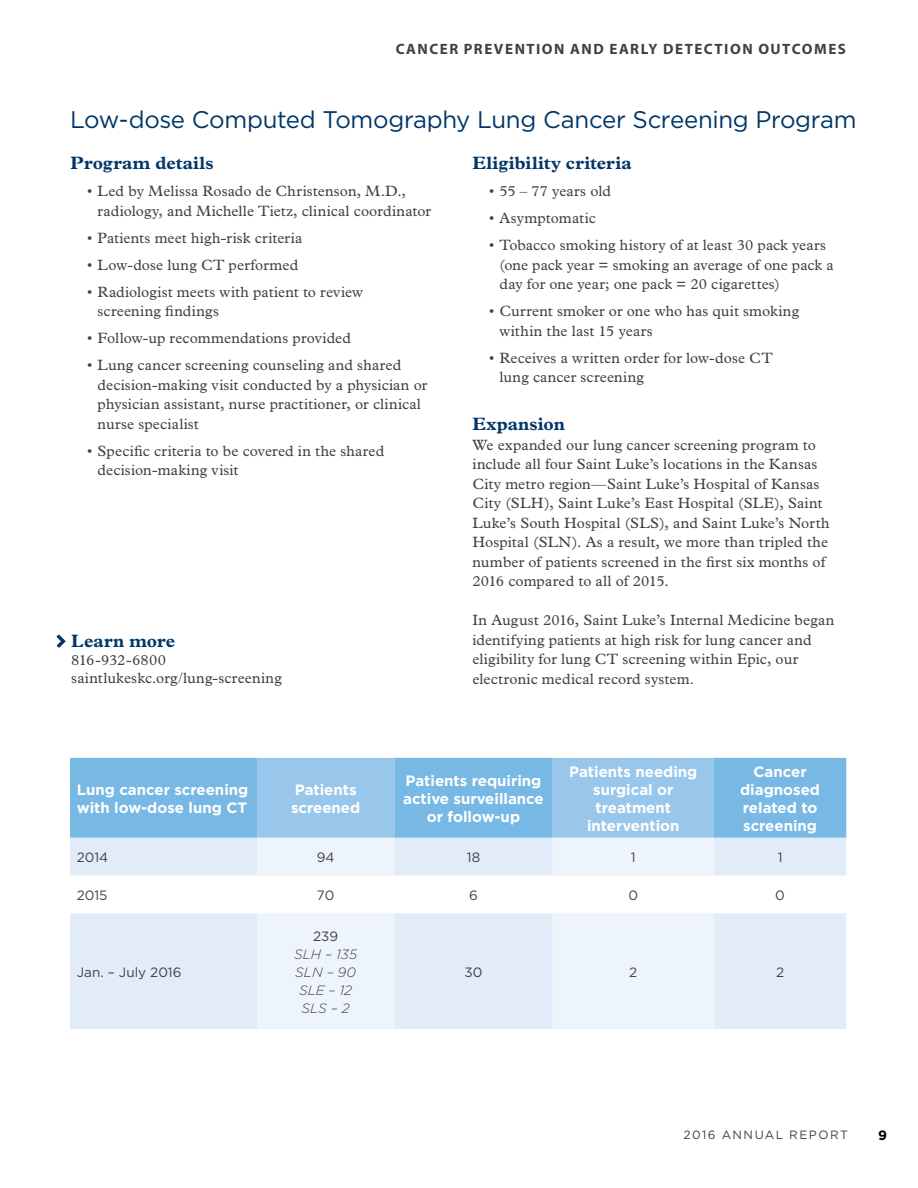
<style>
.page{position:relative;width:918px;height:1188px;background:#fff}
.page>*{position:absolute;margin:0;border:0;box-sizing:border-box;transform-origin:0 0}
.t1{font:24px "Gotham";letter-spacing:-.015em;color:#003768}
.t2{font:700 18px "Plantin Std";letter-spacing:.01em;color:#003768}
.t3{font:15px/19.5px "Plantin Std";letter-spacing:.01em;color:#414042}
.t4{font:700 15px/18px "Gotham";color:#fff;text-align:center}
.t5{font:700 15px "Myriad Pro";letter-spacing:.1em;color:#414042}
.t6{font:13.5px "Gotham";color:#414042}
.t7{font:italic 300 13.5px/18px "Gotham";color:#414042;text-align:center}
.t8{font:700 13.5px "Gotham";color:#000}
.t9{font:12px "Gotham";letter-spacing:.12em;color:#414042}
</style>
<div class="page">
<svg style="left:56px;top:635px;width:10px;height:13px"></svg>
<div style="left:70px;top:758px;width:776px;height:80px;background:#78b8e5"></div>
<svg style="left:257px;top:758px;width:457px;height:80px;background:#8ec2e9"></svg>
<svg style="left:70px;top:838px;width:776px;height:191px;fill:#e1ecf8"></svg>
<svg style="left:257px;top:838px;width:457px;height:191px;fill:#eef4fb"></svg>
<p class="t5" style="left:396px;top:39px;width:452px">CANCER PREVENTION AND EARLY DETECTION OUTCOMES</p>
<h1 class="t1" style="left:70px;top:106px;width:788px">Low-dose Computed Tomography Lung Cancer Screening Program</h1>
<p class="t2" style="left:472px;top:152px;width:161px">Eligibility criteria</p>
<p class="t3" style="left:489px;top:182px;width:123px">• 55 – 77 years old</p>
<p class="t3" style="left:489px;top:209px;width:108px">• Asymptomatic</p>
<p class="t3" style="left:500px;top:236px;width:336px;text-indent:-10px">• Tobacco smoking history of at least 30 pack years (one pack year = smoking an average of one pack a day for one year; one pack = 20 cigarettes)</p>
<p class="t3" style="left:500px;top:302px;width:301px;text-indent:-10px">• Current smoker or one who has quit smoking within the last 15 years</p>
<p class="t3" style="left:500px;top:348px;width:275px;text-indent:-10px">• Receives a written order for low-dose CT lung cancer screening</p>
<p class="t2" style="left:472px;top:413px;width:94px">Expansion</p>
<p class="t3" style="left:472px;top:435px;width:359px">We expanded our lung cancer screening program to include all four Saint Luke’s locations in the Kansas City metro region—Saint Luke’s Hospital of Kansas City (SLH), Saint Luke’s East Hospital (SLE), Saint Luke’s South Hospital (SLS), and Saint Luke’s North Hospital (SLN). As a result, we more than tripled the number of patients screened in the first six months of 2016 compared to all of 2015.</p>
<p class="t3" style="left:472px;top:611px;width:363px">In August 2016, Saint Luke’s Internal Medicine began identifying patients at high risk for lung cancer and eligibility for lung CT screening within Epic, our electronic medical record system.</p>
<p class="t2" style="left:71px;top:152px;width:145px">Program details</p>
<p class="t3" style="left:98px;top:182px;width:335px;text-indent:-10px">• Led by Melissa Rosado de Christenson, M.D., radiology, and Michelle Tietz, clinical coordinator</p>
<p class="t3" style="left:87px;top:228px;width:216px">• Patients meet high-risk criteria</p>
<p class="t3" style="left:87px;top:255px;width:213px">• Low-dose lung CT performed</p>
<p class="t3" style="left:98px;top:282px;width:267px;text-indent:-10px">• Radiologist meets with patient to review screening findings</p>
<p class="t3" style="left:87px;top:329px;width:265px">• Follow-up recommendations provided</p>
<p class="t3" style="left:98px;top:356px;width:331px;text-indent:-10px">• Lung cancer screening counseling and shared decision-making visit conducted by a physician or physician assistant, nurse practitioner, or clinical nurse specialist</p>
<p class="t3" style="left:98px;top:441px;width:288px;text-indent:-10px">• Specific criteria to be covered in the shared decision-making visit</p>
<p class="t2" style="left:71px;top:630px;width:105px">Learn more</p>
<p class="t3" style="left:71px;top:651px;width:212px;line-height:18px">816-932-6800 saintlukeskc.org/lung-screening</p>
<p class="t4" style="left:77px;top:780px;width:173px;text-align:left">Lung cancer screening with low-dose lung CT</p>
<p class="t4" style="left:291px;top:780px;width:71px;text-align:left">Patients screened</p>
<p class="t4" style="left:403px;top:771px;width:142px">Patients requiring active surveillance or follow-up</p>
<p class="t4" style="left:569px;top:762px;width:130px">Patients needing surgical or treatment intervention</p>
<p class="t4" style="left:740px;top:762px;width:81px">Cancer diagnosed related to screening</p>
<p class="t6" style="left:77px;top:850px;width:33px">2014</p>
<p class="t6" style="left:317px;top:850px;width:19px">94</p>
<p class="t6" style="left:467px;top:850px;width:15px">18</p>
<p class="t6" style="left:631px;top:850px;width:6px">1</p>
<p class="t6" style="left:778px;top:850px;width:6px">1</p>
<p class="t6" style="left:77px;top:888px;width:32px">2015</p>
<p class="t6" style="left:317px;top:888px;width:19px">70</p>
<p class="t6" style="left:469px;top:888px;width:10px">6</p>
<p class="t6" style="left:629px;top:888px;width:11px">0</p>
<p class="t6" style="left:775px;top:888px;width:11px">0</p>
<p class="t6" style="left:77px;top:965px;width:106px">Jan. – July 2016</p>
<p class="t6" style="left:313px;top:929px;width:27px">239</p>
<p class="t7" style="left:294px;top:945px;width:64px">SLH – 135<br>SLN – 90<br>SLE – 12<br>SLS – 2</p>
<p class="t6" style="left:465px;top:965px;width:19px">30</p>
<p class="t6" style="left:629px;top:965px;width:10px">2</p>
<p class="t6" style="left:776px;top:965px;width:10px">2</p>
<p class="t9" style="left:684px;top:1128px;width:166px">2016 ANNUAL REPORT</p>
<p class="t8" style="left:878px;top:1128px;width:10px">9</p>
</div>
